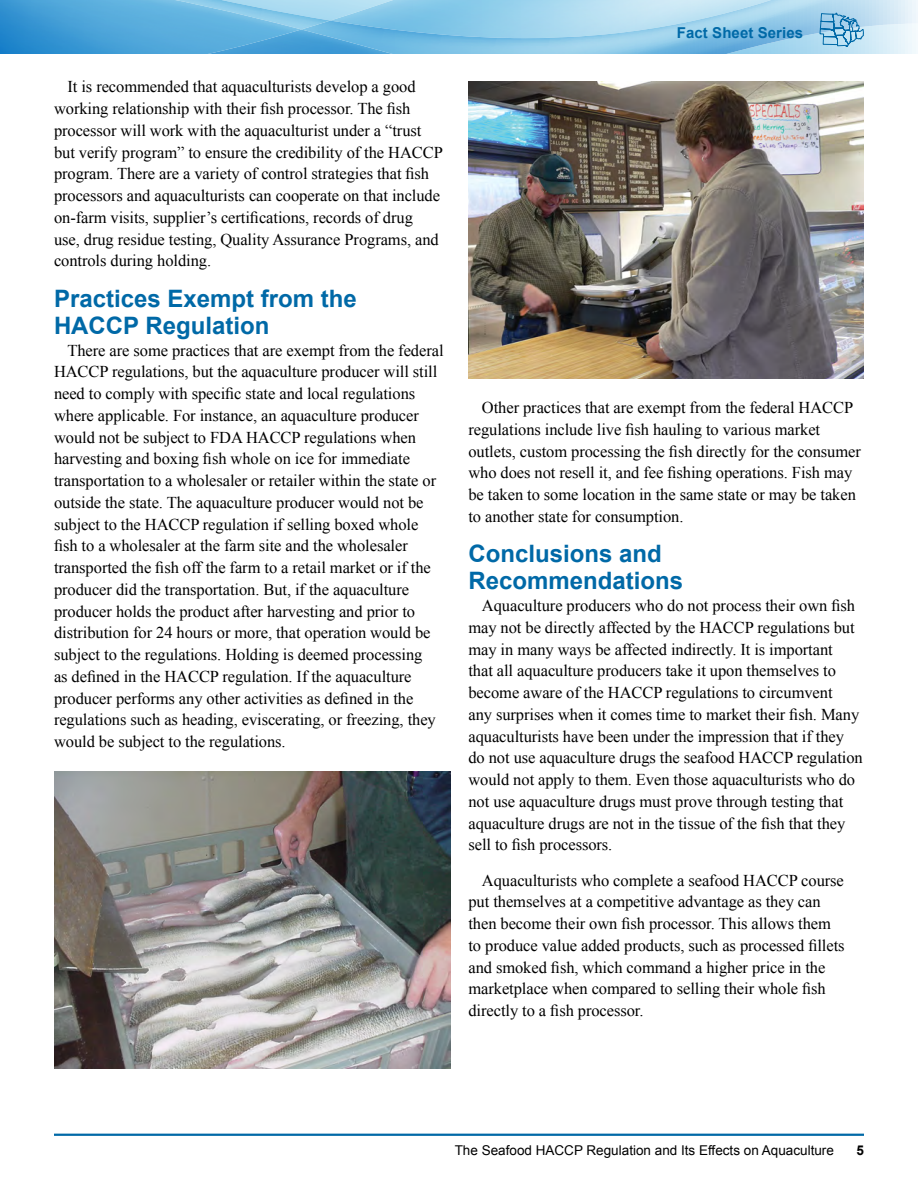
<style>
.page{position:relative;width:918px;height:1188px;background:#fff}
.page>*{position:absolute;margin:0;border:0;box-sizing:border-box;transform-origin:0 0}
.subhead_1{font:700 24px/27px "Arial";color:#0069a7}
.body_copy{font:16.5px/21.8px "Times New Roman";letter-spacing:-.005em;color:#000}
.t1{font:700 15px "Arial";letter-spacing:.005em;color:#0069a7}
.t2{font:13.5px "Arial";color:#000}
.t3{font:700 13.5px "Arial";color:#000}
</style>
<div class="page">
<img style="left:0;top:0;width:918px;height:54px">
<img style="left:726px;top:24px;width:192px;height:30px">
<img style="left:0;top:24px;width:13px;height:30px">
<img style="left:330px;top:0;width:473px;height:38px">
<img style="left:115px;top:0;width:215px;height:29px">
<img style="left:208px;top:29px;width:185px;height:25px">
<hr style="left:54px;top:1134px;width:810px;height:2px;background:#0069a7">
<svg style="left:820px;top:13px;width:44px;height:34px"></svg>
<img style="left:54px;top:771px;width:396px;height:297px">
<img style="left:468px;top:81px;width:396px;height:297px">
<p class="body_copy" style="left:54px;top:76px;width:390px;text-indent:13px">It is recommended that aquaculturists develop a good working relationship with their fish processor. The fish processor will work with the aquaculturist under a “trust but verify program” to ensure the credibility of the HACCP program. There are a variety of control strategies that fish processors and aquaculturists can cooperate on that include on-farm visits, supplier’s certifications, records of drug<br>use, drug residue testing, Quality Assurance Programs, and controls during holding.</p>
<p class="subhead_1" style="left:54px;top:286px;width:304px">Practices Exempt from the<br>HACCP Regulation</p>
<p class="body_copy" style="left:54px;top:339px;width:391px;text-indent:13px">There are some practices that are exempt from the federal HACCP regulations, but the aquaculture producer will still need to comply with specific state and local regulations where applicable. For instance, an aquaculture producer would not be subject to FDA HACCP regulations when harvesting and boxing fish whole on ice for immediate transportation to a wholesaler or retailer within the state or outside the state. The aquaculture producer would not be subject to the HACCP regulation if selling boxed whole fish to a wholesaler at the farm site and the wholesaler transported the fish off the farm to a retail market or if the producer did the transportation. But, if the aquaculture producer holds the product after harvesting and prior to distribution for 24 hours or more, that operation would be subject to the regulations. Holding is deemed processing<br>as defined in the HACCP regulation. If the aquaculture producer performs any other activities as defined in the regulations such as heading, eviscerating, or freezing, they would be subject to the regulations.</p>
<p class="t1" style="left:677px;top:23px;width:128px">Fact Sheet Series</p>
<p class="body_copy" style="left:468px;top:397px;width:394px;text-indent:14px">Other practices that are exempt from the federal HACCP regulations include live fish hauling to various market outlets, custom processing the fish directly for the consumer who does not resell it, and fee fishing operations. Fish may be taken to some location in the same state or may be taken to another state for consumption.</p>
<p class="subhead_1" style="left:468px;top:541px;width:216px">Conclusions and<br>Recommendations</p>
<p class="body_copy" style="left:468px;top:595px;width:396px;text-indent:13px">Aquaculture producers who do not process their own fish may not be directly affected by the HACCP regulations but may in many ways be affected indirectly. It is important<br>that all aquaculture producers take it upon themselves to become aware of the HACCP regulations to circumvent<br>any surprises when it comes time to market their fish. Many aquaculturists have been under the impression that if they do not use aquaculture drugs the seafood HACCP regulation would not apply to them. Even those aquaculturists who do not use aquaculture drugs must prove through testing that aquaculture drugs are not in the tissue of the fish that they sell to fish processors.</p>
<p class="body_copy" style="left:468px;top:869px;width:378px;text-indent:13px">Aquaculturists who complete a seafood HACCP course put themselves at a competitive advantage as they can then become their own fish processor. This allows them to produce value added products, such as processed fillets and smoked fish, which command a higher price in the marketplace when compared to selling their whole fish directly to a fish processor.</p>
<p class="t2" style="left:455px;top:1142px;width:381px">The Seafood HACCP Regulation and Its Effects on Aquaculture</p>
<p class="t3" style="left:857px;top:1142px;width:9px">5</p>
</div>
